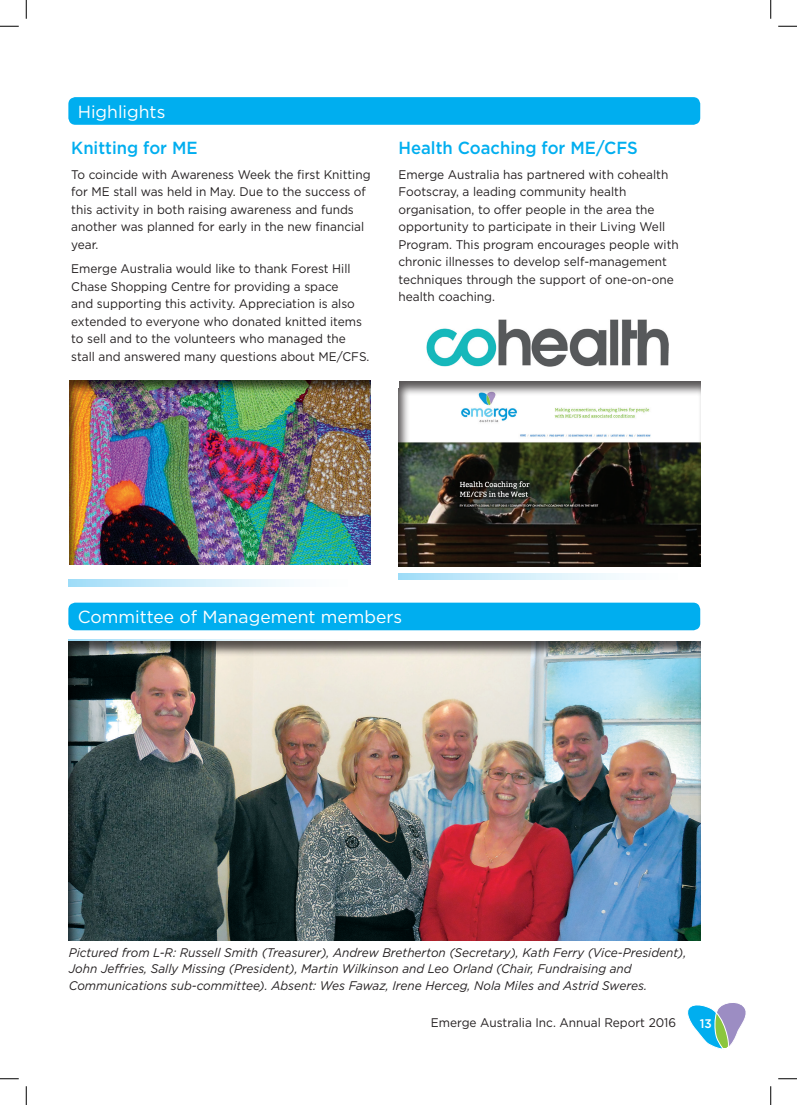
<style>
.page{position:relative;width:797px;height:1105px;background:#fff}
.page>*{position:absolute;margin:0;border:0;box-sizing:border-box;transform-origin:0 0}
.t1{font:17.5px "Gotham";color:#fff}
.t2{font:500 17.5px "Gotham";color:#00aeef;scale:.95 1}
.t3{font:12.5px/17.5px "Gotham";color:#231f20;scale:.95 1}
.t4{font:italic 12.5px/16.2px "Gotham";color:#231f20;scale:.95 1}
.t5{font:500 12.5px "Gotham";color:#fff;scale:.95 1}
</style>
<div class="page">
<svg style="left:687px;top:1003px;width:59px;height:46px"></svg>
<svg style="left:69px;top:639px;width:301px;height:3px"></svg>
<div style="left:68px;top:97px;width:632px;height:28px;background:#00aeef;border-radius:7px"></div>
<svg style="left:399px;top:574px;width:225px;height:6px"></svg>
<div style="left:68px;top:642px;width:632px;height:298px;background:#231f20;opacity:.75"></div>
<div style="left:70px;top:380px;width:301px;height:185px;background:#231f20;opacity:.75"></div>
<svg style="left:69px;top:580px;width:225px;height:6px"></svg>
<div style="left:68px;top:603px;width:632px;height:27px;background:#00aeef;border-radius:7px"></div>
<div style="left:398px;top:380px;width:303px;height:187px;background:#231f20;opacity:.75"></div>
<img style="left:426px;top:320px;width:242px;height:46px">
<svg style="left:0;top:25px;width:19px;height:2px"></svg>
<svg style="left:778px;top:25px;width:19px;height:2px"></svg>
<svg style="left:0;top:1078px;width:19px;height:1px"></svg>
<svg style="left:778px;top:1078px;width:19px;height:1px"></svg>
<svg style="left:25px;top:0;width:2px;height:19px"></svg>
<svg style="left:25px;top:1086px;width:2px;height:19px"></svg>
<svg style="left:770px;top:0;width:1px;height:19px"></svg>
<svg style="left:770px;top:1086px;width:1px;height:19px"></svg>
<h1 class="t1" style="left:78px;top:102px;width:89px">Highlights</h1>
<h1 class="t2" style="left:71px;top:138px;width:135px">Knitting for ME</h1>
<p class="t3" style="left:71px;top:165px;width:316px">To coincide with Awareness Week the first Knitting for ME stall was held in May. Due to the success of this activity in both raising awareness and funds another was planned for early in the new financial year.</p>
<p class="t3" style="left:71px;top:260px;width:315px">Emerge Australia would like to thank Forest Hill Chase Shopping Centre for providing a space<br>and supporting this activity. Appreciation is also extended to everyone who donated knitted items to sell and to the volunteers who managed the stall and answered many questions about ME/CFS.</p>
<h1 class="t2" style="left:398px;top:138px;width:253px">Health Coaching for ME/CFS</h1>
<p class="t3" style="left:398px;top:165px;width:296px">Emerge Australia has partnered with cohealth Footscray, a leading community health organisation, to offer people in the area the opportunity to participate in their Living Well Program. This program encourages people with chronic illnesses to develop self-management techniques through the support of one-on-one health coaching.</p>
<h1 class="t1" style="left:78px;top:607px;width:326px">Committee of Management members</h1>
<p class="t4" style="left:69px;top:944px;width:651px">Pictured from L-R: Russell Smith (Treasurer), Andrew Bretherton (Secretary), Kath Ferry (Vice-President),<br>John Jeffries, Sally Missing (President), Martin Wilkinson and Leo Orland (Chair, Fundraising and<br>Communications sub-committee). Absent: Wes Fawaz, Irene Herceg, Nola Miles and Astrid Sweres.</p>
<p class="t3" style="left:431px;top:1014px;width:260px">Emerge Australia Inc. Annual Report 2016</p>
<p class="t5" style="left:700px;top:1016px;width:14px">13</p>
</div>
